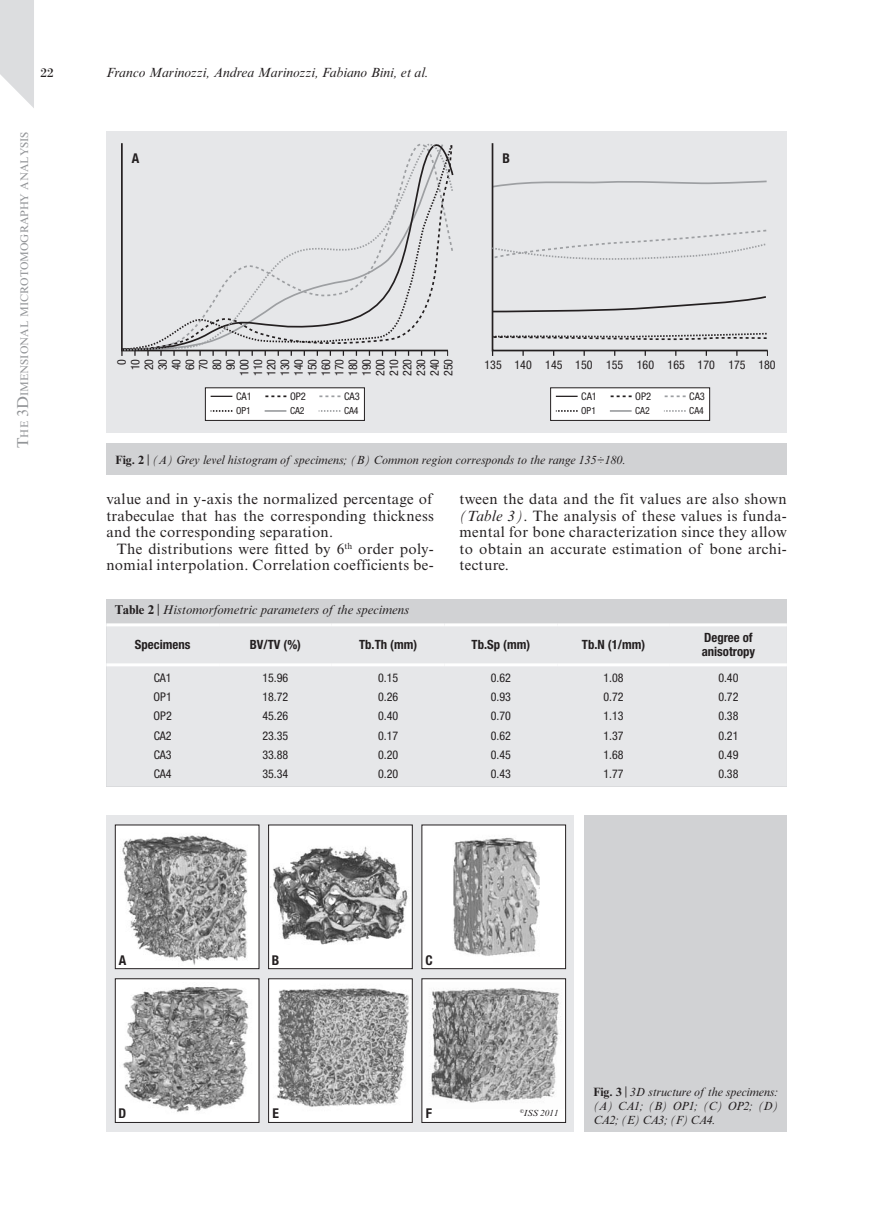
<style>
.page{position:relative;width:872px;height:1212px;background:#fff}
.page>*{position:absolute;margin:0;border:0;box-sizing:border-box;transform-origin:0 0}
.t1{font:15px/16.5px "Times New Roman MT Std";letter-spacing:.02em;color:#231f20;text-align:justify}
.t2{font:italic 13.5px "Times New Roman MT Std";color:#231f20}
.t3{font:700 condensed 13.5px "Helvetica Neue LT Std";color:#231f20}
.t4{font:13.5px "Bodoni Std";color:#231f20}
.t5{font:700 condensed 12.75px/13.8px "Helvetica Neue LT Std";color:#231f20}
.t6{font:italic 12.75px "Times New Roman MT Std";color:#231f20}
.t7{font:condensed 12px/13.6px "Helvetica Neue LT Std";color:#231f20;text-align:right}
.t8{font:italic 12px/13.8px "Times New Roman MT Std";color:#231f20;text-align:justify}
.t9{font:10.95px "Times New Roman MT Std";color:#939598}
.t10{font:condensed 10.5px "Helvetica Neue LT Std";color:#231f20}
.t11{font:condensed 9.75px "Helvetica Neue LT Std";color:#231f20}
.t12{font:italic 9px "Times New Roman MT Std";color:#231f20}
.s1{font-size:15.75px}
.s2{font-weight:700;font-style:normal}
.s3{font-style:normal}
.s4{font-style:italic}
</style>
<div class="page">
<svg style="left:0;top:0;width:34px;height:108px"></svg>
<div style="left:106px;top:599px;width:681px;height:188px;background:#d1d2d4"></div>
<div style="left:106px;top:626px;width:681px;height:160px;background:#e6e7e9"></div>
<hr style="left:106px;top:623px;width:113px;height:3px;background:#fff">
<hr style="left:219px;top:623px;width:113px;height:3px;background:#fff">
<hr style="left:332px;top:623px;width:112px;height:3px;background:#fff">
<hr style="left:444px;top:623px;width:113px;height:3px;background:#fff">
<hr style="left:557px;top:623px;width:113px;height:3px;background:#fff">
<hr style="left:670px;top:623px;width:117px;height:3px;background:#fff">
<hr style="left:106px;top:663px;width:113px;height:3px;background:#fff">
<hr style="left:219px;top:663px;width:113px;height:3px;background:#fff">
<hr style="left:332px;top:663px;width:112px;height:3px;background:#fff">
<hr style="left:444px;top:663px;width:113px;height:3px;background:#fff">
<hr style="left:557px;top:663px;width:113px;height:3px;background:#fff">
<hr style="left:670px;top:663px;width:117px;height:3px;background:#fff">
<div style="left:106px;top:815px;width:468px;height:317px;background:#e6e7e9"></div>
<div style="left:585px;top:815px;width:202px;height:317px;background:#d1d2d4"></div>
<img style="left:117px;top:828px;width:140px;height:139px">
<div style="left:115px;top:824px;width:144px;height:145px;border:1px solid #231f20"></div>
<div style="left:268px;top:825px;width:144px;height:144px;background:#fff"></div>
<img style="left:270px;top:846px;width:138px;height:99px">
<div style="left:268px;top:824px;width:145px;height:145px;border:1px solid #231f20"></div>
<div style="left:422px;top:825px;width:143px;height:144px;background:#fff"></div>
<img style="left:453px;top:838px;width:87px;height:118px">
<div style="left:421px;top:824px;width:145px;height:145px;border:1px solid #231f20"></div>
<div style="left:115px;top:979px;width:144px;height:143px;background:#fff"></div>
<img style="left:123px;top:987px;width:126px;height:125px">
<div style="left:115px;top:978px;width:144px;height:145px;border:1px solid #231f20"></div>
<div style="left:268px;top:979px;width:144px;height:143px;background:#fff"></div>
<img style="left:277px;top:988px;width:132px;height:119px">
<div style="left:268px;top:978px;width:145px;height:145px;border:1px solid #231f20"></div>
<div style="left:422px;top:979px;width:143px;height:143px;background:#fff"></div>
<img style="left:431px;top:987px;width:130px;height:116px">
<div style="left:421px;top:978px;width:145px;height:145px;border:1px solid #231f20"></div>
<div style="left:106px;top:131px;width:681px;height:301px;background:#e6e7e9"></div>
<svg style="left:121px;top:351px;width:328px;height:4px"></svg>
<svg style="left:121px;top:143px;width:333px;height:208px"></svg>
<svg style="left:491px;top:143px;width:277px;height:209px"></svg>
<div style="left:550px;top:388px;width:159px;height:32px;background:#fff"></div>
<div style="left:550px;top:388px;width:160px;height:33px;border:1px solid #231f20"></div>
<svg style="left:556px;top:396px;width:21px;height:1px"></svg>
<svg style="left:556px;top:410px;width:21px;height:2px"></svg>
<svg style="left:610px;top:395px;width:21px;height:2px"></svg>
<hr style="left:610px;top:410px;width:21px;height:2px;background:#9d9fa2">
<svg style="left:664px;top:395px;width:21px;height:2px"></svg>
<svg style="left:664px;top:410px;width:21px;height:2px"></svg>
<svg style="left:491px;top:295px;width:277px;height:18px"></svg>
<svg style="left:491px;top:229px;width:277px;height:32px"></svg>
<svg style="left:491px;top:332px;width:277px;height:9px"></svg>
<div style="left:205px;top:388px;width:159px;height:32px;background:#fff"></div>
<div style="left:205px;top:388px;width:160px;height:33px;border:1px solid #231f20"></div>
<svg style="left:211px;top:396px;width:21px;height:1px"></svg>
<svg style="left:211px;top:410px;width:21px;height:2px"></svg>
<svg style="left:265px;top:395px;width:21px;height:2px"></svg>
<hr style="left:265px;top:410px;width:21px;height:2px;background:#9d9fa2">
<svg style="left:319px;top:395px;width:21px;height:2px"></svg>
<svg style="left:319px;top:410px;width:21px;height:2px"></svg>
<div style="left:107px;top:443px;width:680px;height:31px;background:#d1d2d4"></div>
<p class="t4" style="left:40px;top:64px;width:15px">22</p>
<p class="t2" style="left:106px;top:64px;width:324px">Franco Marinozzi, Andrea Marinozzi, Fabiano Bini, et al.</p>
<p class="t9" style="left:18px;top:448px;width:318px;rotate:-90deg"><span class="s1">T</span>he <span class="s1">3D</span>imensional microtomography analysis</p>
<p class="t3" style="left:132px;top:150px;width:9px">A</p>
<p class="t3" style="left:502px;top:150px;width:9px">B</p>
<p class="t7" style="left:115px;top:376px;width:19px;rotate:-90deg">0<br>10<br>20<br>30<br>40<br>60<br>70<br>80<br>90<br>100<br>110<br>120<br>130<br>140<br>150<br>160<br>170<br>180<br>190<br>200<br>210<br>220<br>230<br>240<br>250</p>
<p class="t7" style="left:484px;top:358px;width:293px">135 140 145 150 155 160 165 170 175 180</p>
<p class="t10" style="left:236px;top:390px;width:17px">CA1</p>
<p class="t10" style="left:290px;top:390px;width:17px">OP2</p>
<p class="t10" style="left:344px;top:390px;width:17px">CA3</p>
<p class="t11" style="left:236px;top:405px;width:16px">OP1</p>
<p class="t11" style="left:290px;top:405px;width:16px">CA2</p>
<p class="t11" style="left:344px;top:405px;width:16px">CA4</p>
<p class="t8" style="left:115px;top:453px;width:512px"><span class="s2">Fig. 2</span> <span class="s3">|</span> (A) Grey level histogram of specimens; (B) Common region corresponds to the range 135÷180.</p>
<p class="t10" style="left:581px;top:390px;width:17px">CA1</p>
<p class="t10" style="left:635px;top:390px;width:17px">OP2</p>
<p class="t10" style="left:689px;top:390px;width:17px">CA3</p>
<p class="t11" style="left:581px;top:405px;width:16px">OP1</p>
<p class="t11" style="left:635px;top:405px;width:16px">CA2</p>
<p class="t11" style="left:689px;top:405px;width:16px">CA4</p>
<p class="t1" style="left:106px;top:491px;width:329px">value and in y-axis the normalized percentage of trabeculae that has the corresponding thickness and the corresponding separation.</p>
<p class="t1" style="left:106px;top:540px;width:329px;text-align:right">The distributions were fitted by 6<sup>th</sup> order poly&shy;nomial interpolation. Correlation coefficients be-</p>
<p class="t1" style="left:459px;top:491px;width:329px">tween the data and the fit values are also shown <span class="s4">(Table 3)</span>. The analysis of these values is funda&shy;mental for bone characterization since they allow to obtain an accurate estimation of bone archi&shy;tecture.</p>
<p class="t6" style="left:115px;top:603px;width:296px"><span class="s2">Table 2</span> <span class="s3">|</span> Histomorfometric parameters of the specimens</p>
<p class="t5" style="left:135px;top:638px;width:57px">Specimens</p>
<p class="t5" style="left:250px;top:638px;width:53px">BV/TV (%)</p>
<p class="t5" style="left:359px;top:638px;width:59px">Tb.Th (mm)</p>
<p class="t5" style="left:471px;top:638px;width:60px">Tb.Sp (mm)</p>
<p class="t5" style="left:582px;top:638px;width:65px">Tb.N (1/mm)</p>
<p class="t5" style="left:701px;top:631px;width:55px">Degree of anisotropy</p>
<p class="t7" style="left:154px;top:671px;width:19px">CA1</p>
<p class="t7" style="left:262px;top:671px;width:27px">15.96</p>
<p class="t7" style="left:378px;top:671px;width:22px">0.15</p>
<p class="t7" style="left:491px;top:671px;width:22px">0.62</p>
<p class="t7" style="left:603px;top:671px;width:22px">1.08</p>
<p class="t7" style="left:718px;top:671px;width:22px">0.40</p>
<p class="t7" style="left:154px;top:690px;width:20px">OP1</p>
<p class="t7" style="left:262px;top:690px;width:27px">18.72</p>
<p class="t7" style="left:378px;top:690px;width:22px">0.26</p>
<p class="t7" style="left:491px;top:690px;width:22px">0.93</p>
<p class="t7" style="left:603px;top:690px;width:22px">0.72</p>
<p class="t7" style="left:718px;top:690px;width:22px">0.72</p>
<p class="t7" style="left:154px;top:709px;width:20px">OP2</p>
<p class="t7" style="left:262px;top:709px;width:27px">45.26</p>
<p class="t7" style="left:378px;top:709px;width:22px">0.40</p>
<p class="t7" style="left:491px;top:709px;width:22px">0.70</p>
<p class="t7" style="left:603px;top:709px;width:22px">1.13</p>
<p class="t7" style="left:718px;top:709px;width:22px">0.38</p>
<p class="t7" style="left:154px;top:728px;width:19px">CA2</p>
<p class="t7" style="left:262px;top:728px;width:27px">23.35</p>
<p class="t7" style="left:378px;top:728px;width:22px">0.17</p>
<p class="t7" style="left:491px;top:728px;width:22px">0.62</p>
<p class="t7" style="left:603px;top:728px;width:22px">1.37</p>
<p class="t7" style="left:718px;top:728px;width:22px">0.21</p>
<p class="t7" style="left:154px;top:747px;width:19px">CA3</p>
<p class="t7" style="left:262px;top:747px;width:27px">33.88</p>
<p class="t7" style="left:378px;top:747px;width:22px">0.20</p>
<p class="t7" style="left:491px;top:747px;width:22px">0.45</p>
<p class="t7" style="left:603px;top:747px;width:22px">1.68</p>
<p class="t7" style="left:718px;top:747px;width:22px">0.49</p>
<p class="t7" style="left:154px;top:767px;width:19px">CA4</p>
<p class="t7" style="left:262px;top:767px;width:27px">35.34</p>
<p class="t7" style="left:378px;top:767px;width:22px">0.20</p>
<p class="t7" style="left:491px;top:767px;width:22px">0.43</p>
<p class="t7" style="left:603px;top:767px;width:22px">1.77</p>
<p class="t7" style="left:718px;top:767px;width:22px">0.38</p>
<p class="t3" style="left:119px;top:951px;width:9px">A</p>
<p class="t3" style="left:272px;top:951px;width:9px">B</p>
<p class="t3" style="left:425px;top:951px;width:9px">C</p>
<p class="t3" style="left:119px;top:1105px;width:9px">D</p>
<p class="t3" style="left:272px;top:1105px;width:8px">E</p>
<p class="t3" style="left:426px;top:1105px;width:8px">F</p>
<p class="t12" style="left:520px;top:1108px;width:40px"><sup>©</sup>ISS 2011</p>
<p class="t8" style="left:593px;top:1085px;width:186px"><span class="s2">Fig. 3</span> <span class="s3">|</span> 3D structure of the specimens: (A) CA1; (B) OP1; (C) OP2; (D)<br>CA2; (E) CA3; (F) CA4.</p>
</div>
